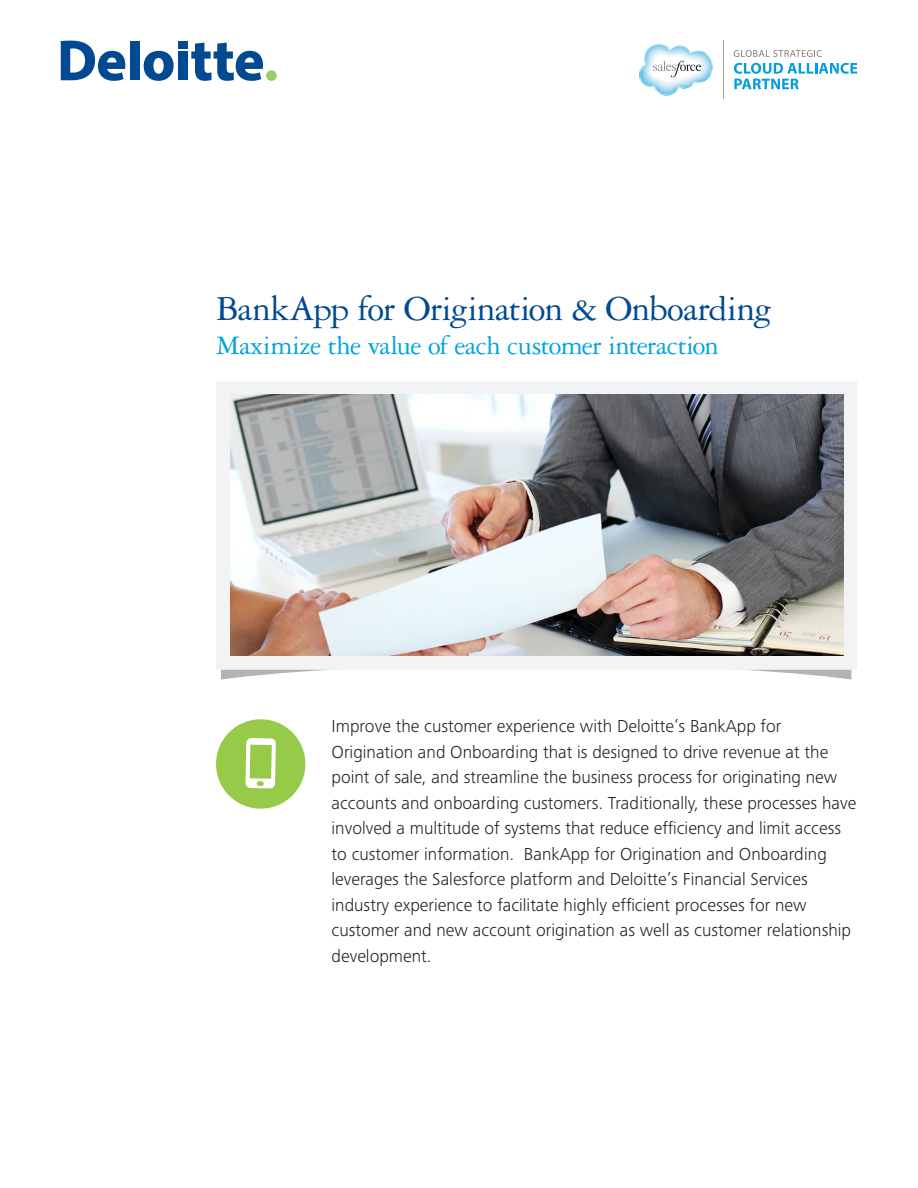
<style>
.page{position:relative;width:918px;height:1188px;background:#fff}
.page>*{position:absolute;margin:0;border:0;box-sizing:border-box;transform-origin:0 0}
.t1{font:37.5px "Garamond 3 LT Std";letter-spacing:-.025em;color:#014990}
.t2{font:28.5px "Garamond 3 LT Std";letter-spacing:-.025em;color:#00a2df}
.t3{font:300 18px/25.5px "Frutiger Next Pro";color:#231f20}
</style>
<div class="page">
<div style="left:130px;top:41px;width:9px;height:39px;background:#014990"></div>
<svg style="left:144px;top:51px;width:30px;height:30px"></svg>
<div style="left:178px;top:51px;width:9px;height:29px;background:#014990"></div>
<div style="left:178px;top:41px;width:9px;height:8px;background:#014990"></div>
<svg style="left:191px;top:43px;width:72px;height:38px"></svg>
<div style="left:266px;top:70px;width:11px;height:11px;background:#99cd65;border-radius:50%"></div>
<svg style="left:61px;top:41px;width:64px;height:40px"></svg>
<svg style="left:734px;top:50px;width:88px;height:7px"></svg>
<svg style="left:734px;top:63px;width:123px;height:26px"></svg>
<hr style="left:723px;top:41px;width:1px;height:58px;background:#a7a09e">
<svg style="left:639px;top:44px;width:74px;height:52px"></svg>
<svg style="left:221px;top:670px;width:630px;height:10px"></svg>
<div style="left:216px;top:381px;width:641px;height:289px;border:23px solid #f2f3f4"></div>
<img style="left:230px;top:395px;width:613px;height:260px">
<div style="left:216px;top:719px;width:89px;height:90px;background:#97ca49;border-radius:50%"></div>
<svg style="left:245px;top:738px;width:31px;height:50px"></svg>
<p class="t1" style="left:216px;top:289px;width:558px">BankApp for Origination &amp; Onboarding</p>
<p class="t2" style="left:216px;top:330px;width:504px">Maximize the value of each customer interaction</p>
<p class="t3" style="left:332px;top:714px;width:526px">Improve the customer experience with Deloitte’s BankApp for Origination and Onboarding that is designed to drive revenue at the point of sale, and streamline the business process for originating new accounts and onboarding customers. Traditionally, these processes have involved a multitude of systems that reduce efficiency and limit access to customer information. BankApp for Origination and Onboarding leverages the Salesforce platform and Deloitte’s Financial Services industry experience to facilitate highly efficient processes for new customer and new account origination as well as customer relationship development.</p>
</div>
